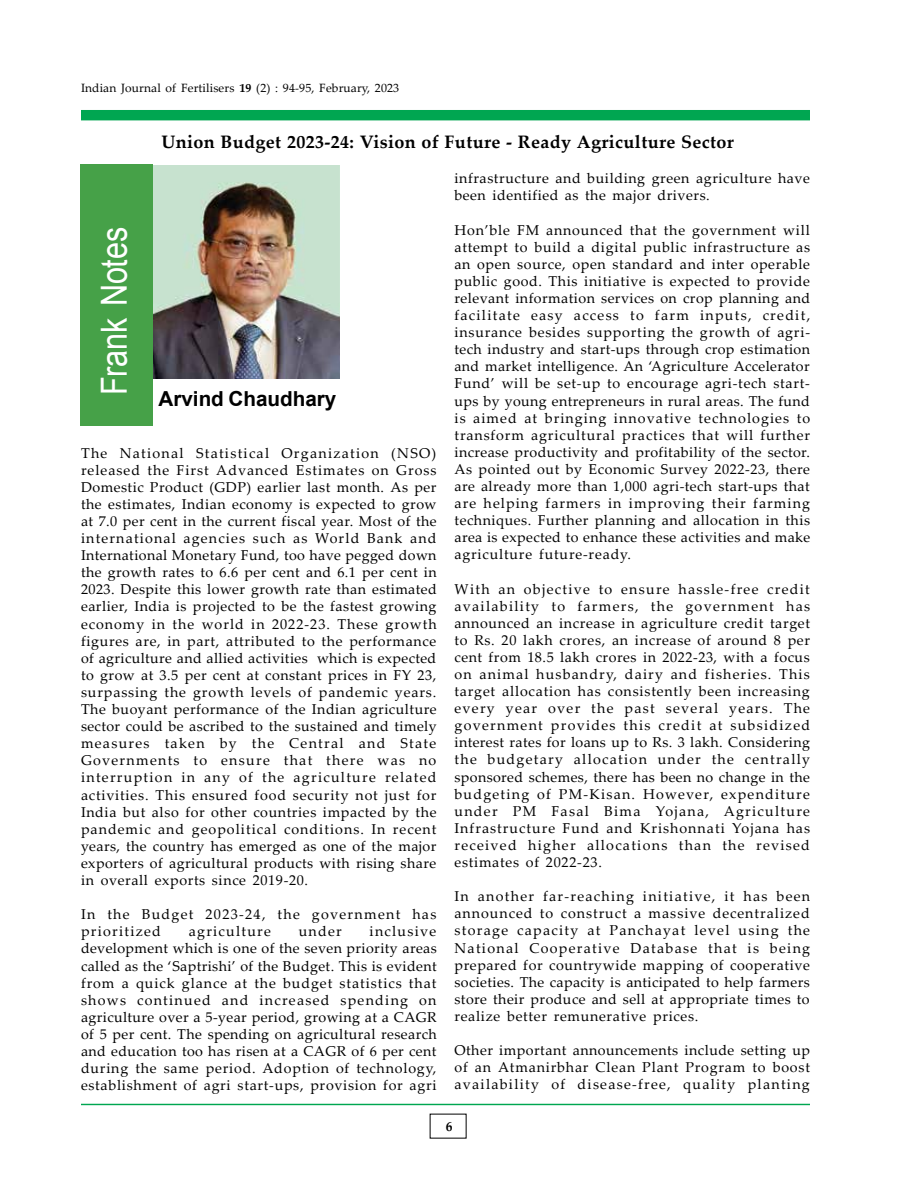
<style>
.page{position:relative;width:918px;height:1188px;background:#fff}
.page>*{position:absolute;margin:0;border:0;box-sizing:border-box;transform-origin:0 0}
.t1{font:36px "Arial";letter-spacing:-.005em;color:#fff;scale:.85 1}
.t2{font:700 20.7px "Arial";color:#000}
.t3{font:700 18px "Palatino Linotype";letter-spacing:.02em;color:#000}
.t4{font:14.25px/17.1px "Palatino Linotype";letter-spacing:.05em;color:#000;text-align:justify}
.t5{font:14.25px/17.1px "Palatino Linotype";letter-spacing:.09em;color:#000}
.t6{font:700 13.5px "Palatino Linotype";color:#000}
.t7{font:12px "Palatino Linotype";letter-spacing:.01em;color:#000}
.s1{font-weight:700}
</style>
<div class="page">
<hr style="left:81px;top:1104px;width:729px;height:1px;background:#00a651">
<div style="left:81px;top:110px;width:729px;height:10px;background:#00a651"></div>
<img style="left:153px;top:165px;width:187px;height:214px">
<div style="left:80px;top:164px;width:73px;height:262px;background:#46a148"></div>
<p class="t7" style="left:81px;top:79px;width:320px">Indian Journal of Fertilisers <span class="s1">19</span> (2) : 94-95, February, 2023</p>
<p class="t3" style="left:161px;top:129px;width:574px">Union Budget 2023-24: Vision of Future - Ready Agriculture Sector</p>
<h1 class="t1" style="left:90px;top:395px;width:200px;rotate:-90deg">Frank Notes</h1>
<h2 class="t2" style="left:159px;top:385px;width:179px">Arvind Chaudhary</h2>
<p class="t4" style="left:81px;top:444px;width:357px">The National Statistical Organization (NSO) released the First Advanced Estimates on Gross Domestic Product (GDP) earlier last month. As per the estimates, Indian economy is expected to grow at 7.0 per cent in the current fiscal year. Most of the international agencies such as World Bank and International Monetary Fund, too have pegged down the growth rates to 6.6 per cent and 6.1 per cent in 2023. Despite this lower growth rate than estimated earlier, India is projected to be the fastest growing economy in the world in 2022-23. These growth figures are, in part, attributed to the performance of agriculture and allied activities which is expected to grow at 3.5 per cent at constant prices in FY 23, surpassing the growth levels of pandemic years.<br>The buoyant performance of the Indian agriculture sector could be ascribed to the sustained and timely measures taken by the Central and State Governments to ensure that there was no interruption in any of the agriculture related activities. This ensured food security not just for India but also for other countries impacted by the pandemic and geopolitical conditions. In recent years, the country has emerged as one of the major exporters of agricultural products with rising share in overall exports since 2019-20.</p>
<p class="t5" style="left:81px;top:905px;width:357px">In the Budget 2023-24, the government has prioritized</p>
<p class="t4" style="left:81px;top:922px;width:357px;text-indent:289px">inclusive development which is one of the seven priority areas called as the ‘Saptrishi’ of the Budget. This is evident from a quick glance at the budget statistics that shows continued and increased spending on agriculture over a 5-year period, growing at a CAGR of 5 per cent. The spending on agricultural research and education too has risen at a CAGR of 6 per cent during the same period. Adoption of technology, establishment of agri start-ups, provision for agri</p>
<p class="t5" style="left:189px;top:922px;width:84px">agriculture</p>
<p class="t4" style="left:299px;top:922px;width:45px">under</p>
<p class="t4" style="left:454px;top:169px;width:357px">infrastructure and building green agriculture have been identified as the major drivers.</p>
<p class="t4" style="left:454px;top:221px;width:357px">Hon’ble FM announced that the government will attempt to build a digital public infrastructure as an open source, open standard and inter operable public good. This initiative is expected to provide relevant information services on crop planning and facilitate easy access to farm inputs, credit, insurance besides supporting the growth of agri&shy;tech industry and start-ups through crop estimation and market intelligence. An ‘Agriculture Accelerator Fund’ will be set-up to encourage agri-tech start&shy;ups by young entrepreneurs in rural areas. The fund is aimed at bringing innovative technologies to transform agricultural practices that will further increase productivity and profitability of the sector.<br>As pointed out by Economic Survey 2022-23, there are already more than 1,000 agri-tech start-ups that are helping farmers in improving their farming techniques. Further planning and allocation in this area is expected to enhance these activities and make agriculture future-ready.</p>
<p class="t4" style="left:454px;top:580px;width:357px">With an objective to ensure hassle-free credit availability to farmers, the government has announced an increase in agriculture credit target to Rs. 20 lakh crores, an increase of around 8 per cent from 18.5 lakh crores in 2022-23, with a focus on animal husbandry, dairy and fisheries. This target allocation has consistently been increasing every year over the past several years. The government provides this credit at subsidized interest rates for loans up to Rs. 3 lakh. Considering the budgetary allocation under the centrally sponsored schemes, there has been no change in the budgeting of PM-Kisan. However, expenditure under PM Fasal Bima Yojana, Agriculture Infrastructure Fund and Krishonnati Yojana has received higher allocations than the revised estimates of 2022-23.</p>
<p class="t4" style="left:454px;top:887px;width:357px">In another far-reaching initiative, it has been announced to construct a massive decentralized storage capacity at Panchayat level using the National Cooperative Database that is being prepared for countrywide mapping of cooperative societies. The capacity is anticipated to help farmers store their produce and sell at appropriate times to realize better remunerative prices.</p>
<p class="t4" style="left:454px;top:1041px;width:357px">Other important announcements include setting up of an Atmanirbhar Clean Plant Program to boost availability of disease-free, quality planting</p>
<p class="t6" style="left:446px;top:1116px;width:8px">6</p>
</div>
